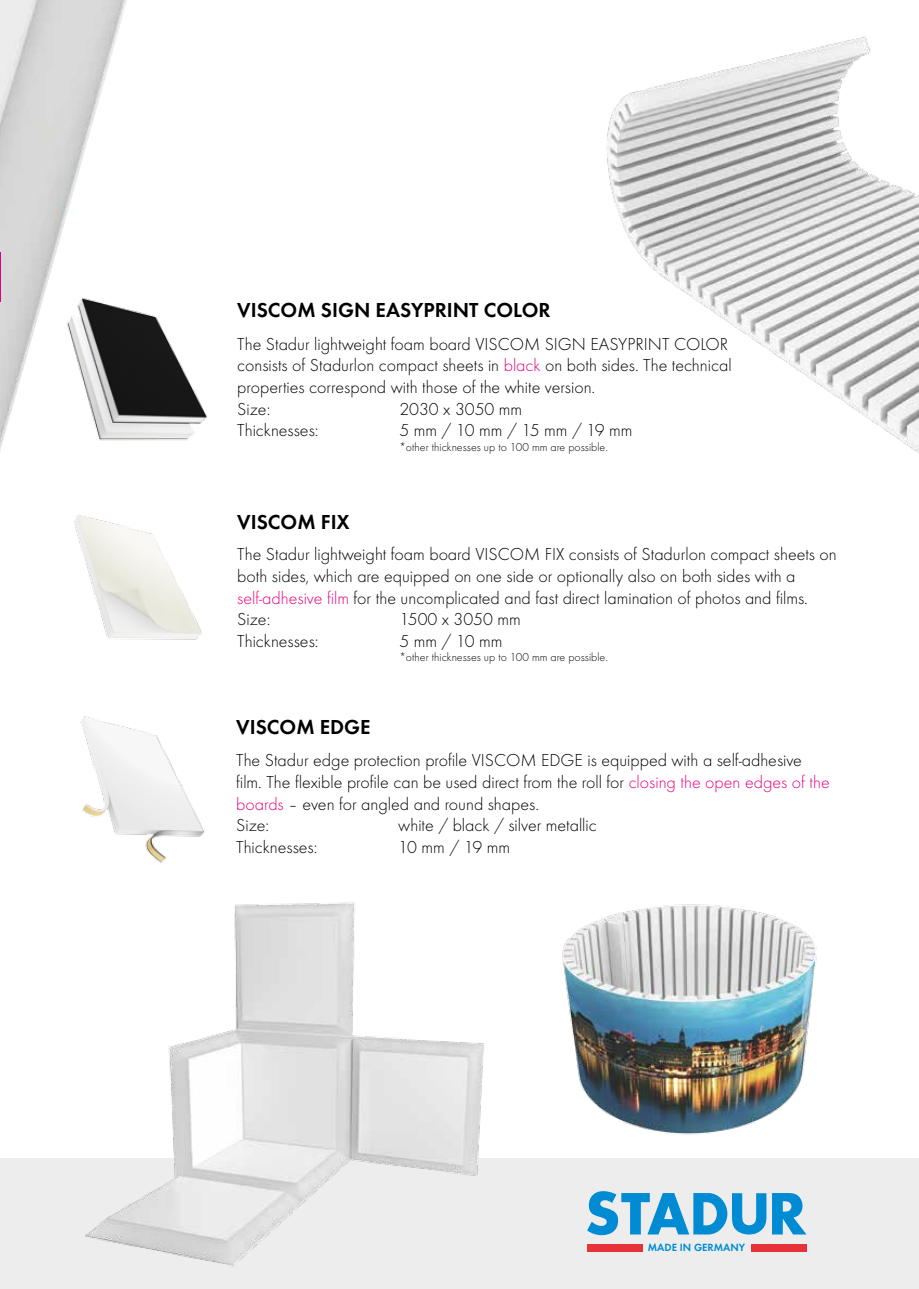
<style>
.page{position:relative;width:919px;height:1289px;background:#fff}
.page>*{position:absolute;margin:0;border:0;box-sizing:border-box;transform-origin:0 0}
.t1{font:600 21px "Futura T";color:#000}
.t2{font:300 18px/21.6px "Futura T";color:#000}
.t3{font:300 12px "Futura T";color:#000}
.t4{font:600 10.8px "Futura T";color:#008bd2}
.s1{color:#e6007d}
</style>
<div class="page">
<img style="left:0;top:0;width:127px;height:451px">
<div style="left:0;top:1158px;width:918px;height:130px;background:#ededed"></div>
<hr style="left:0;top:252px;width:1px;height:50px;background:#e6007d">
<img style="left:57px;top:290px;width:151px;height:160px">
<img style="left:74px;top:515px;width:128px;height:125px">
<img style="left:80px;top:716px;width:125px;height:147px">
<img style="left:606px;top:36px;width:312px;height:416px">
<img style="left:85px;top:902px;width:399px;height:364px">
<img style="left:562px;top:904px;width:255px;height:231px">
<svg style="left:772px;top:1193px;width:34px;height:41px"></svg>
<svg style="left:587px;top:1191px;width:179px;height:44px"></svg>
<div style="left:587px;top:1243px;width:55px;height:8px;background:#e63338"></div>
<div style="left:750px;top:1243px;width:56px;height:8px;background:#e63338"></div>
<p class="t1" style="left:237px;top:298px;width:315px">VISCOM SIGN EASYPRINT COLOR</p>
<p class="t2" style="left:237px;top:333px;width:496px">The Stadur lightweight foam board VISCOM SIGN EASYPRINT COLOR consists of Stadurlon compact sheets in <span class="s1">black</span> on both sides. The technical properties correspond with those of the white version.<br>Size:</p>
<p class="t2" style="left:399px;top:398px;width:124px">2030 x 3050 mm</p>
<p class="t2" style="left:237px;top:419px;width:83px">Thicknesses:</p>
<p class="t2" style="left:399px;top:419px;width:235px">5 mm / 10 mm / 15 mm / 19 mm</p>
<p class="t3" style="left:399px;top:439px;width:210px">*other thicknesses up to 100 mm are possible.</p>
<p class="t1" style="left:237px;top:509px;width:114px">VISCOM FIX</p>
<p class="t2" style="left:237px;top:543px;width:601px">The Stadur lightweight foam board VISCOM FIX consists of Stadurlon compact sheets on both sides, which are equipped on one side or optionally also on both sides with a <span class="s1">self-adhesive film</span> for the uncomplicated and fast direct lamination of photos and films.<br>Size:</p>
<p class="t2" style="left:399px;top:608px;width:123px">1500 x 3050 mm</p>
<p class="t2" style="left:237px;top:630px;width:83px">Thicknesses:</p>
<p class="t2" style="left:399px;top:630px;width:105px">5 mm / 10 mm</p>
<p class="t3" style="left:399px;top:650px;width:210px">*other thicknesses up to 100 mm are possible.</p>
<p class="t1" style="left:236px;top:714px;width:136px">VISCOM EDGE</p>
<p class="t2" style="left:236px;top:749px;width:595px">The Stadur edge protection profile VISCOM EDGE is equipped with a self-adhesive film. The flexible profile can be used direct from the roll for <span class="s1">closing the open edges of the boards</span> – even for angled and round shapes.<br>Size:</p>
<p class="t2" style="left:398px;top:814px;width:200px">white / black / silver metallic</p>
<p class="t2" style="left:236px;top:835px;width:83px">Thicknesses:</p>
<p class="t2" style="left:398px;top:835px;width:113px">10 mm / 19 mm</p>
<p class="t4" style="left:648px;top:1241px;width:99px">MADE IN GERMANY</p>
</div>
